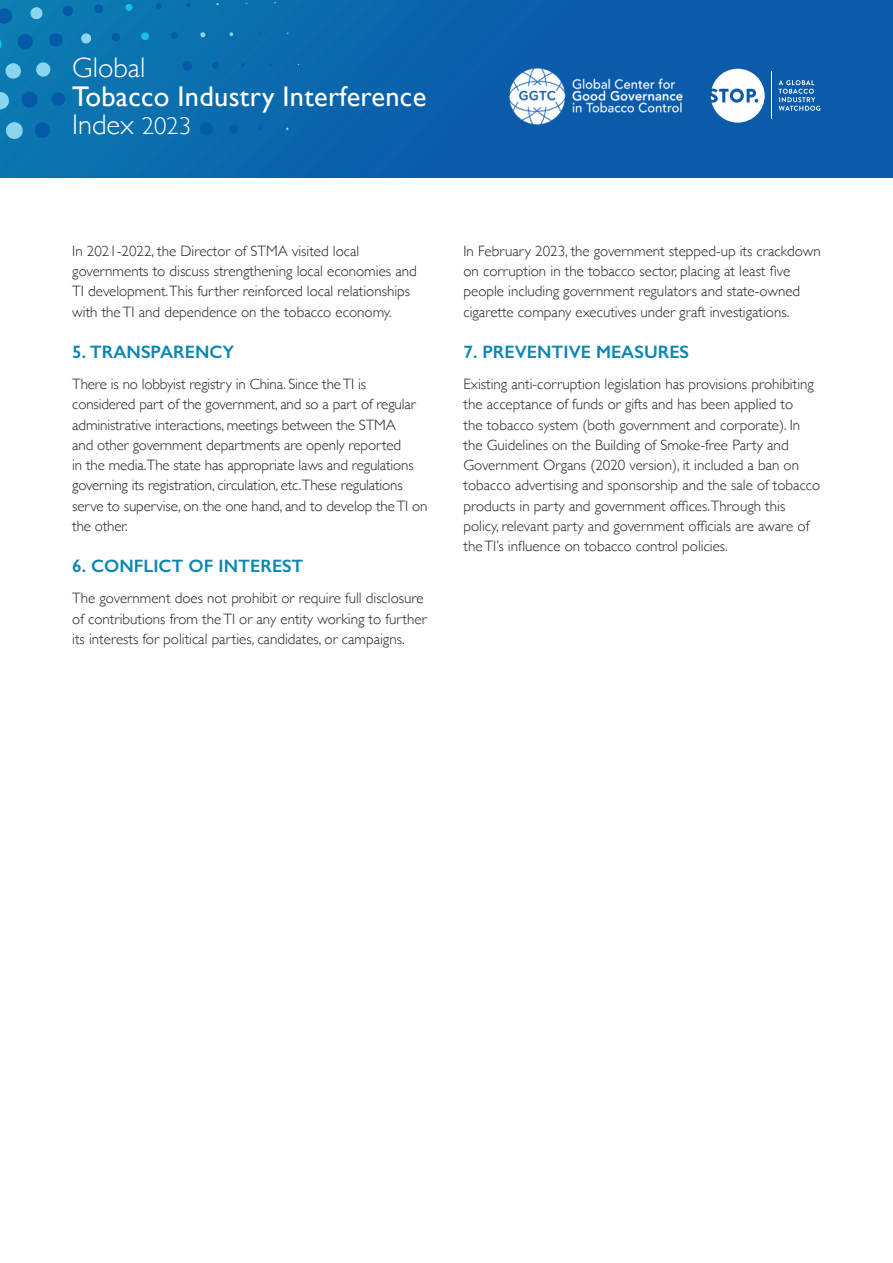
<style>
.page{position:relative;width:893px;height:1263px;background:#fff}
.page>*{position:absolute;margin:0;border:0;box-sizing:border-box;transform-origin:0 0}
.t1{font:28.5px/28.5px "Gill Sans";letter-spacing:.01em;color:#fff}
.t2{font:300 28.5px "Gill Sans";color:#fff}
.t3{font:600 18px "Gill Sans";color:#0b86b3}
.Body_Copy{font:300 15px/20.2px "Gill Sans";color:#231f20}
.s1{font-weight:300}
.s2{font-weight:300;font-size:24.75px}
</style>
<div class="page">
<div style="left:0;top:0;width:893px;height:177px;background:linear-gradient(to right,#0a74ae,#0b54aa)"></div>
<svg style="left:0;top:92px;width:10px;height:17px"></svg>
<svg style="left:5px;top:122px;width:19px;height:17px"></svg>
<svg style="left:15px;top:152px;width:19px;height:1px"></svg>
<svg style="left:0;top:35px;width:3px;height:18px"></svg>
<svg style="left:4px;top:63px;width:18px;height:16px"></svg>
<svg style="left:20px;top:91px;width:19px;height:18px"></svg>
<svg style="left:34px;top:121px;width:17px;height:18px"></svg>
<svg style="left:43px;top:153px;width:18px;height:1px"></svg>
<svg style="left:0;top:7px;width:13px;height:18px"></svg>
<svg style="left:16px;top:33px;width:18px;height:18px"></svg>
<svg style="left:35px;top:62px;width:16px;height:15px"></svg>
<svg style="left:51px;top:91px;width:15px;height:16px"></svg>
<svg style="left:62px;top:123px;width:16px;height:14px"></svg>
<svg style="left:30px;top:7px;width:13px;height:12px"></svg>
<svg style="left:48px;top:32px;width:16px;height:15px"></svg>
<svg style="left:65px;top:61px;width:15px;height:15px"></svg>
<svg style="left:80px;top:92px;width:13px;height:13px"></svg>
<svg style="left:91px;top:123px;width:14px;height:13px"></svg>
<svg style="left:62px;top:5px;width:12px;height:12px"></svg>
<svg style="left:80px;top:33px;width:12px;height:10px"></svg>
<svg style="left:96px;top:62px;width:12px;height:11px"></svg>
<svg style="left:109px;top:93px;width:12px;height:10px"></svg>
<svg style="left:119px;top:124px;width:12px;height:11px"></svg>
<svg style="left:94px;top:4px;width:10px;height:10px"></svg>
<svg style="left:111px;top:32px;width:10px;height:10px"></svg>
<svg style="left:125px;top:62px;width:11px;height:10px"></svg>
<svg style="left:137px;top:92px;width:11px;height:11px"></svg>
<svg style="left:147px;top:124px;width:11px;height:10px"></svg>
<svg style="left:125px;top:3px;width:8px;height:8px"></svg>
<svg style="left:141px;top:32px;width:9px;height:9px"></svg>
<svg style="left:153px;top:61px;width:12px;height:11px"></svg>
<svg style="left:163px;top:91px;width:15px;height:13px"></svg>
<svg style="left:173px;top:123px;width:13px;height:12px"></svg>
<svg style="left:156px;top:3px;width:6px;height:6px"></svg>
<svg style="left:170px;top:32px;width:8px;height:7px"></svg>
<svg style="left:182px;top:60px;width:11px;height:11px"></svg>
<svg style="left:191px;top:90px;width:14px;height:14px"></svg>
<svg style="left:199px;top:122px;width:15px;height:14px"></svg>
<svg style="left:186px;top:3px;width:5px;height:4px"></svg>
<svg style="left:200px;top:32px;width:6px;height:5px"></svg>
<svg style="left:211px;top:62px;width:8px;height:7px"></svg>
<svg style="left:221px;top:93px;width:9px;height:8px"></svg>
<svg style="left:229px;top:124px;width:9px;height:10px"></svg>
<svg style="left:229px;top:32px;width:4px;height:4px"></svg>
<svg style="left:241px;top:63px;width:4px;height:4px"></svg>
<svg style="left:251px;top:94px;width:4px;height:5px"></svg>
<svg style="left:258px;top:126px;width:5px;height:5px"></svg>
<svg style="left:711px;top:69px;width:54px;height:54px"></svg>
<div style="left:733px;top:92px;width:8px;height:8px;background:#fff;border-radius:50%"></div>
<hr style="left:772px;top:71px;width:1px;height:48px;background:#fff">
<svg style="left:778px;top:80px;width:42px;height:31px"></svg>
<img style="left:497px;top:57px;width:193px;height:77px">
<h1 class="t2" style="left:72px;top:45px;width:75px">Global</h1>
<h1 class="t1" style="left:72px;top:81px;width:356px">Tobacco Industry Interference<br><span class="s1">Index</span> <span class="s2">2023</span></h1>
<p class="Body_Copy" style="left:72px;top:240px;width:346px">In 2021-2022, the Director of STMA visited local governments to discuss strengthening local economies and TI development.This further reinforced local relationships with the TI and dependence on the tobacco economy.</p>
<h3 class="t3" style="left:72px;top:341px;width:164px">5. TRANSPARENCY</h3>
<p class="Body_Copy" style="left:72px;top:373px;width:357px">There is no lobbyist registry in China. Since the TI is considered part of the government, and so a part of regular administrative interactions, meetings between the STMA<br>and other government departments are openly reported<br>in the media.The state has appropriate laws and regulations governing its registration, circulation, etc.These regulations serve to supervise, on the one hand, and to develop the TI on the other.</p>
<h3 class="t3" style="left:72px;top:555px;width:233px">6. CONFLICT OF INTEREST</h3>
<p class="Body_Copy" style="left:72px;top:588px;width:356px">The government does not prohibit or require full disclosure of contributions from the TI or any entity working to further its interests for political parties, candidates, or campaigns.</p>
<p class="Body_Copy" style="left:463px;top:240px;width:359px">In February 2023, the government stepped-up its crackdown on corruption in the tobacco sector, placing at least five people including government regulators and state-owned cigarette company executives under graft investigations.</p>
<h3 class="t3" style="left:463px;top:341px;width:227px">7. PREVENTIVE MEASURES</h3>
<p class="Body_Copy" style="left:463px;top:373px;width:358px">Existing anti-corruption legislation has provisions prohibiting the acceptance of funds or gifts and has been applied to<br>the tobacco system (both government and corporate). In the Guidelines on the Building of Smoke-free Party and Government Organs (2020 version), it included a ban on tobacco advertising and sponsorship and the sale of tobacco products in party and government offices.Through this policy, relevant party and government officials are aware of the TI’s influence on tobacco control policies.</p>
</div>
